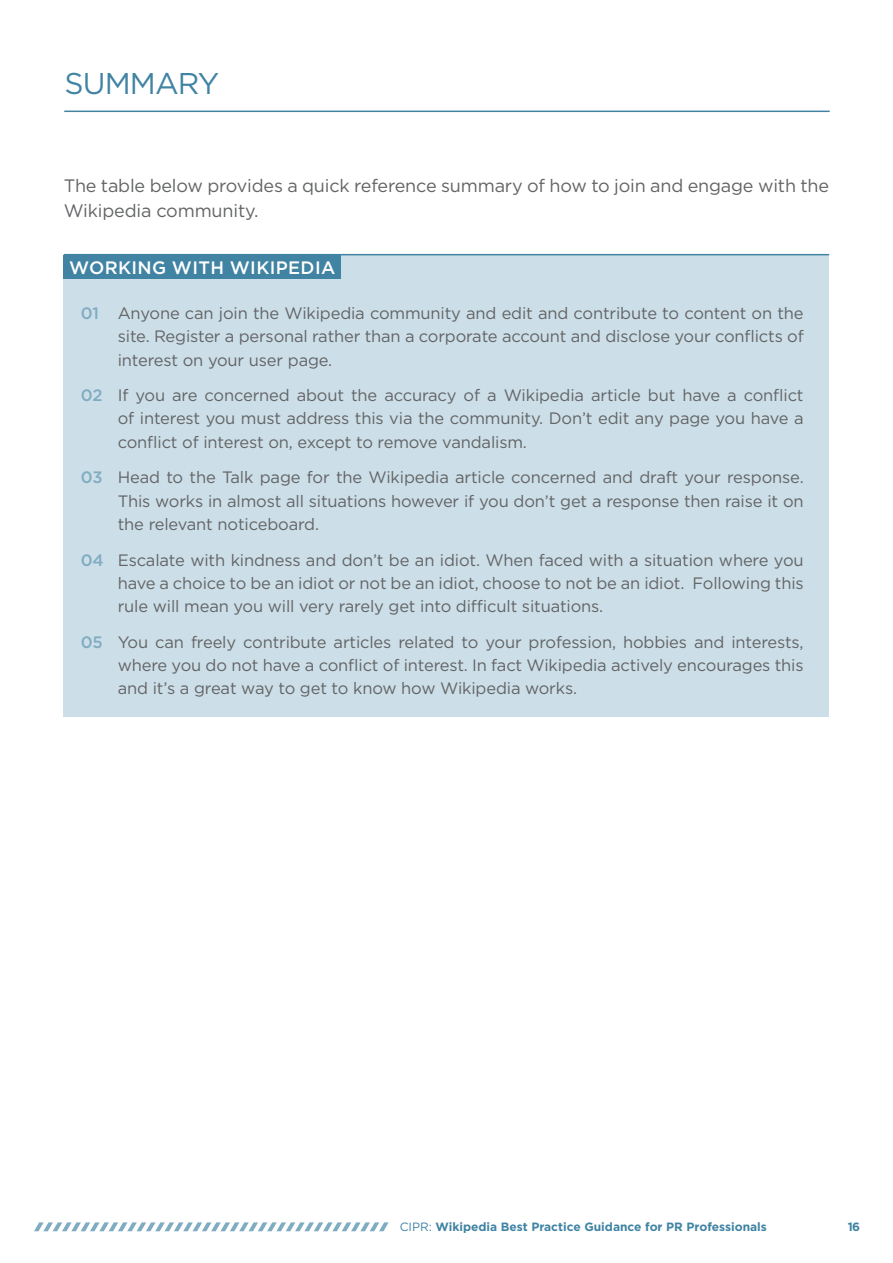
<style>
.page{position:relative;width:893px;height:1263px;background:#fff}
.page>*{position:absolute;margin:0;border:0;box-sizing:border-box;transform-origin:0 0}
.t1{font:30px "Gotham Pro";letter-spacing:-.03em;color:#4083a3}
.t2{font:18px/25.2px "Gotham Pro";letter-spacing:-.01em;color:#636466}
.t3{font:500 18px "Gotham Pro";letter-spacing:.02em;color:#fff}
.t4{font:16.5px/23.1px "Gotham Pro";letter-spacing:-.01em;color:#636466;text-align:justify}
.t5{font:700 12px "Gotham Pro";color:#4083a3}
.s1{font-weight:500;color:#80acc2}
.s2{font-weight:400}
</style>
<div class="page">
<hr style="left:64px;top:111px;width:766px;height:1px;background:#4083a3">
<div style="left:64px;top:255px;width:765px;height:461px;background:#ccdee7"></div>
<hr style="left:64px;top:254px;width:765px;height:1px;background:#4083a3">
<div style="left:64px;top:255px;width:277px;height:24px;background:#4083a3"></div>
<svg style="left:34px;top:1222px;width:355px;height:9px"></svg>
<h1 class="t1" style="left:65px;top:66px;width:156px">SUMMARY</h1>
<p class="t2" style="left:64px;top:173px;width:767px">The table below provides a quick reference summary of how to join and engage with the<br>Wikipedia community.</p>
<p class="t3" style="left:69px;top:257px;width:268px">WORKING WITH WIKIPEDIA</p>
<p class="t4" style="left:118px;top:302px;width:687px;text-indent:-37px"><span class="s1">01</span> Anyone can join the Wikipedia community and edit and contribute to content on the site. Register a personal rather than a corporate account and disclose your conflicts of interest on your user page.</p>
<p class="t4" style="left:118px;top:384px;width:687px;text-indent:-37px"><span class="s1">02</span> If you are concerned about the accuracy of a Wikipedia article but have a conflict of interest you must address this via the community. Don’t edit any page you have a conflict of interest on, except to remove vandalism.</p>
<p class="t4" style="left:118px;top:466px;width:687px;text-indent:-37px"><span class="s1">03</span> Head to the Talk page for the Wikipedia article concerned and draft your response.<br>This works in almost all situations however if you don’t get a response then raise it on the relevant noticeboard.</p>
<p class="t4" style="left:118px;top:548px;width:687px;text-indent:-37px"><span class="s1">04</span> Escalate with kindness and don’t be an idiot. When faced with a situation where you have a choice to be an idiot or not be an idiot, choose to not be an idiot. Following this rule will mean you will very rarely get into difficult situations.</p>
<p class="t4" style="left:118px;top:630px;width:687px;text-indent:-37px"><span class="s1">05</span> You can freely contribute articles related to your profession, hobbies and interests, where you do not have a conflict of interest. In fact Wikipedia actively encourages this and it’s a great way to get to know how Wikipedia works.</p>
<p class="t5" style="left:400px;top:1220px;width:369px"><span class="s2">CIPR:</span> Wikipedia Best Practice Guidance for PR Professionals</p>
<p class="t5" style="left:848px;top:1220px;width:14px">16</p>
</div>
